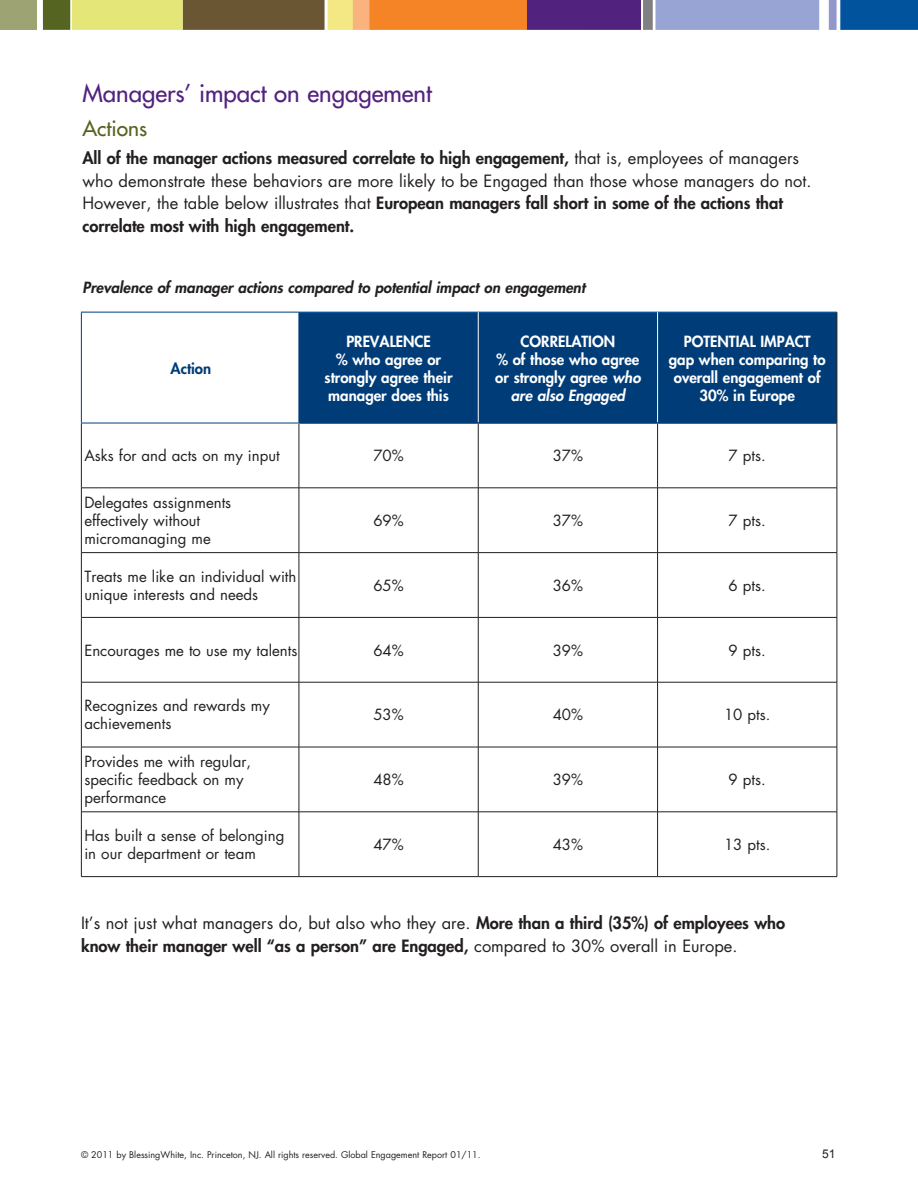
<style>
.page{position:relative;width:918px;height:1188px;background:#fff}
.page>*{position:absolute;margin:0;border:0;box-sizing:border-box;transform-origin:0 0}
.t1{font:24px "Futura";color:#52227f}
.t2{font:21px "Futura";color:#566421}
.t3{font:16.5px/22.5px "Futura";color:#231f20}
.t4{font:800 16.5px/22.5px "Futura";color:#231f20}
.t5{font:15px/18px "Futura";color:#231f20}
.t6{font:800 15px/18px "Futura";color:#fff;text-align:center}
.t7{font:italic 800 15px "Futura";color:#231f20}
.t8{font:800 15px "Futura";color:#003d78}
.t9{font:9px "Futura";color:#231f20}
.s1{font-weight:800}
.s2{font-style:italic}
.s3{font-weight:400}
</style>
<div class="page">
<div style="left:0;top:0;width:37px;height:30px;background:#9ea374"></div>
<div style="left:43px;top:0;width:27px;height:30px;background:#566421"></div>
<div style="left:72px;top:0;width:111px;height:30px;background:#e4e678"></div>
<div style="left:183px;top:0;width:142px;height:30px;background:#6b5633"></div>
<div style="left:328px;top:0;width:26px;height:30px;background:#f3e883"></div>
<div style="left:353px;top:0;width:17px;height:30px;background:#fab37f"></div>
<div style="left:369px;top:0;width:158px;height:30px;background:#f58427"></div>
<div style="left:527px;top:0;width:114px;height:30px;background:#52227f"></div>
<div style="left:643px;top:0;width:10px;height:30px;background:#808083"></div>
<div style="left:655px;top:0;width:164px;height:30px;background:#98a4d3"></div>
<div style="left:840px;top:0;width:78px;height:30px;background:#01539e"></div>
<div style="left:829px;top:0;width:8px;height:30px;background:#9398cb"></div>
<svg style="left:82px;top:313px;width:755px;height:563px"></svg>
<div style="left:300px;top:313px;width:537px;height:109px;background:#003d78"></div>
<hr style="left:81px;top:423px;width:1px;height:65px;background:#231f20">
<hr style="left:299px;top:424px;width:1px;height:64px;background:#231f20">
<hr style="left:478px;top:424px;width:1px;height:64px;background:#231f20">
<hr style="left:657px;top:424px;width:1px;height:64px;background:#231f20">
<hr style="left:837px;top:423px;width:1px;height:65px;background:#231f20">
<hr style="left:81px;top:488px;width:218px;height:1px;background:#231f20">
<hr style="left:81px;top:488px;width:1px;height:65px;background:#231f20">
<hr style="left:299px;top:488px;width:179px;height:1px;background:#231f20">
<hr style="left:299px;top:488px;width:1px;height:65px;background:#231f20">
<hr style="left:478px;top:488px;width:180px;height:1px;background:#231f20">
<hr style="left:478px;top:488px;width:1px;height:65px;background:#231f20">
<hr style="left:658px;top:488px;width:179px;height:1px;background:#231f20">
<hr style="left:657px;top:488px;width:1px;height:65px;background:#231f20">
<hr style="left:837px;top:488px;width:1px;height:65px;background:#231f20">
<hr style="left:81px;top:552px;width:218px;height:1px;background:#231f20">
<hr style="left:81px;top:553px;width:1px;height:64px;background:#231f20">
<hr style="left:299px;top:552px;width:179px;height:1px;background:#231f20">
<hr style="left:299px;top:553px;width:1px;height:64px;background:#231f20">
<hr style="left:478px;top:552px;width:180px;height:1px;background:#231f20">
<hr style="left:478px;top:553px;width:1px;height:64px;background:#231f20">
<hr style="left:658px;top:552px;width:179px;height:1px;background:#231f20">
<hr style="left:657px;top:553px;width:1px;height:64px;background:#231f20">
<hr style="left:837px;top:553px;width:1px;height:64px;background:#231f20">
<hr style="left:81px;top:617px;width:218px;height:1px;background:#231f20">
<hr style="left:81px;top:618px;width:1px;height:64px;background:#231f20">
<hr style="left:299px;top:617px;width:179px;height:1px;background:#231f20">
<hr style="left:299px;top:618px;width:1px;height:64px;background:#231f20">
<hr style="left:478px;top:617px;width:180px;height:1px;background:#231f20">
<hr style="left:478px;top:618px;width:1px;height:64px;background:#231f20">
<hr style="left:658px;top:617px;width:179px;height:1px;background:#231f20">
<hr style="left:657px;top:618px;width:1px;height:64px;background:#231f20">
<hr style="left:837px;top:618px;width:1px;height:64px;background:#231f20">
<hr style="left:81px;top:682px;width:218px;height:1px;background:#231f20">
<hr style="left:81px;top:682px;width:1px;height:65px;background:#231f20">
<hr style="left:299px;top:682px;width:179px;height:1px;background:#231f20">
<hr style="left:299px;top:682px;width:1px;height:65px;background:#231f20">
<hr style="left:478px;top:682px;width:180px;height:1px;background:#231f20">
<hr style="left:478px;top:682px;width:1px;height:65px;background:#231f20">
<hr style="left:658px;top:682px;width:179px;height:1px;background:#231f20">
<hr style="left:657px;top:682px;width:1px;height:65px;background:#231f20">
<hr style="left:837px;top:682px;width:1px;height:65px;background:#231f20">
<hr style="left:81px;top:747px;width:218px;height:1px;background:#231f20">
<hr style="left:81px;top:747px;width:1px;height:65px;background:#231f20">
<hr style="left:299px;top:747px;width:179px;height:1px;background:#231f20">
<hr style="left:299px;top:747px;width:1px;height:65px;background:#231f20">
<hr style="left:478px;top:747px;width:180px;height:1px;background:#231f20">
<hr style="left:478px;top:747px;width:1px;height:65px;background:#231f20">
<hr style="left:658px;top:747px;width:179px;height:1px;background:#231f20">
<hr style="left:657px;top:747px;width:1px;height:65px;background:#231f20">
<hr style="left:837px;top:747px;width:1px;height:65px;background:#231f20">
<hr style="left:81px;top:812px;width:218px;height:1px;background:#231f20">
<hr style="left:81px;top:812px;width:1px;height:65px;background:#231f20">
<hr style="left:299px;top:812px;width:179px;height:1px;background:#231f20">
<hr style="left:299px;top:812px;width:1px;height:65px;background:#231f20">
<hr style="left:478px;top:812px;width:180px;height:1px;background:#231f20">
<hr style="left:478px;top:812px;width:1px;height:65px;background:#231f20">
<hr style="left:658px;top:812px;width:179px;height:1px;background:#231f20">
<hr style="left:657px;top:812px;width:1px;height:65px;background:#231f20">
<hr style="left:837px;top:812px;width:1px;height:65px;background:#231f20">
<hr style="left:81px;top:876px;width:218px;height:1px;background:#231f20">
<hr style="left:299px;top:876px;width:179px;height:1px;background:#231f20">
<hr style="left:478px;top:876px;width:180px;height:1px;background:#231f20">
<hr style="left:658px;top:876px;width:179px;height:1px;background:#231f20">
<hr style="left:81px;top:312px;width:218px;height:1px;background:#003d78">
<hr style="left:81px;top:313px;width:1px;height:110px;background:#003d78">
<hr style="left:81px;top:423px;width:218px;height:1px;background:#003d78">
<hr style="left:299px;top:312px;width:179px;height:1px;background:#01539e">
<hr style="left:478px;top:312px;width:180px;height:1px;background:#01539e">
<hr style="left:658px;top:312px;width:179px;height:1px;background:#01539e">
<hr style="left:299px;top:313px;width:1px;height:110px;background:#003d78">
<hr style="left:478px;top:312px;width:1px;height:110px;background:#fff">
<hr style="left:657px;top:312px;width:1px;height:110px;background:#fff">
<hr style="left:837px;top:312px;width:1px;height:111px;background:#231f20">
<hr style="left:299px;top:422px;width:179px;height:2px;background:#003d78">
<hr style="left:478px;top:422px;width:180px;height:2px;background:#003d78">
<hr style="left:658px;top:422px;width:179px;height:2px;background:#003d78">
<h1 class="t1" style="left:82px;top:77px;width:351px">Managers’ impact on engagement</h1>
<h2 class="t2" style="left:82px;top:115px;width:66px">Actions</h2>
<p class="t3" style="left:82px;top:147px;width:731px"><span class="s1">All of the manager actions measured correlate to high engagement,</span> that is, employees of managers who demonstrate these behaviors are more likely to be Engaged than those whose managers do not.<br>However, the table below illustrates that <span class="s1">European managers fall short in some of the actions that correlate most with high engagement.</span></p>
<p class="t7" style="left:83px;top:277px;width:504px">Prevalence of manager actions compared to potential impact on engagement</p>
<p class="t8" style="left:171px;top:358px;width:42px">Action</p>
<p class="t6" style="left:325px;top:332px;width:129px">PREVALENCE<br>% who agree or strongly agree their manager does this</p>
<p class="t6" style="left:495px;top:332px;width:147px">CORRELATION<br>% of those who agree or strongly agree <span class="s2">who are also Engaged</span></p>
<p class="t6" style="left:669px;top:332px;width:158px">POTENTIAL IMPACT<br>gap when comparing to overall engagement of<br>30% in Europe</p>
<p class="t5" style="left:84px;top:447px;width:197px">Asks for and acts on my input</p>
<p class="t5" style="left:373px;top:447px;width:32px">70%</p>
<p class="t5" style="left:553px;top:447px;width:32px">37%</p>
<p class="t5" style="left:729px;top:447px;width:39px">7 pts.</p>
<p class="t5" style="left:84px;top:494px;width:148px">Delegates assignments effectively without micromanaging me</p>
<p class="t5" style="left:373px;top:512px;width:32px">69%</p>
<p class="t5" style="left:553px;top:512px;width:32px">37%</p>
<p class="t5" style="left:729px;top:512px;width:39px">7 pts.</p>
<p class="t5" style="left:84px;top:567px;width:214px">Treats me like an individual with unique interests and needs</p>
<p class="t5" style="left:373px;top:576px;width:32px">65%</p>
<p class="t5" style="left:553px;top:576px;width:32px">36%</p>
<p class="t5" style="left:729px;top:576px;width:39px">6 pts.</p>
<p class="t5" style="left:84px;top:641px;width:215px">Encourages me to use my talents</p>
<p class="t5" style="left:373px;top:641px;width:32px">64%</p>
<p class="t5" style="left:553px;top:641px;width:32px">39%</p>
<p class="t5" style="left:729px;top:641px;width:39px">9 pts.</p>
<p class="t5" style="left:84px;top:697px;width:187px">Recognizes and rewards my achievements</p>
<p class="t5" style="left:373px;top:706px;width:32px">53%</p>
<p class="t5" style="left:553px;top:706px;width:32px">40%</p>
<p class="t5" style="left:724px;top:706px;width:48px">10 pts.</p>
<p class="t5" style="left:84px;top:753px;width:168px">Provides me with regular, specific feedback on my performance</p>
<p class="t5" style="left:373px;top:771px;width:32px">48%</p>
<p class="t5" style="left:553px;top:771px;width:32px">39%</p>
<p class="t5" style="left:729px;top:771px;width:39px">9 pts.</p>
<p class="t5" style="left:84px;top:827px;width:202px">Has built a sense of belonging in our department or team</p>
<p class="t5" style="left:373px;top:836px;width:32px">47%</p>
<p class="t5" style="left:553px;top:836px;width:32px">43%</p>
<p class="t5" style="left:724px;top:836px;width:48px">13 pts.</p>
<p class="t4" style="left:81px;top:912px;width:706px"><span class="s3">It’s not just what managers do, but also who they are.</span> More than a third (35%) of employees who know their manager well “as a person” are Engaged, <span class="s3">compared to 30% overall in Europe.</span></p>
<p class="t9" style="left:81px;top:1149px;width:401px">© 2011 by BlessingWhite, Inc. Princeton, NJ. All rights reserved. Global Engagement Report 01/11.</p>
</div>
